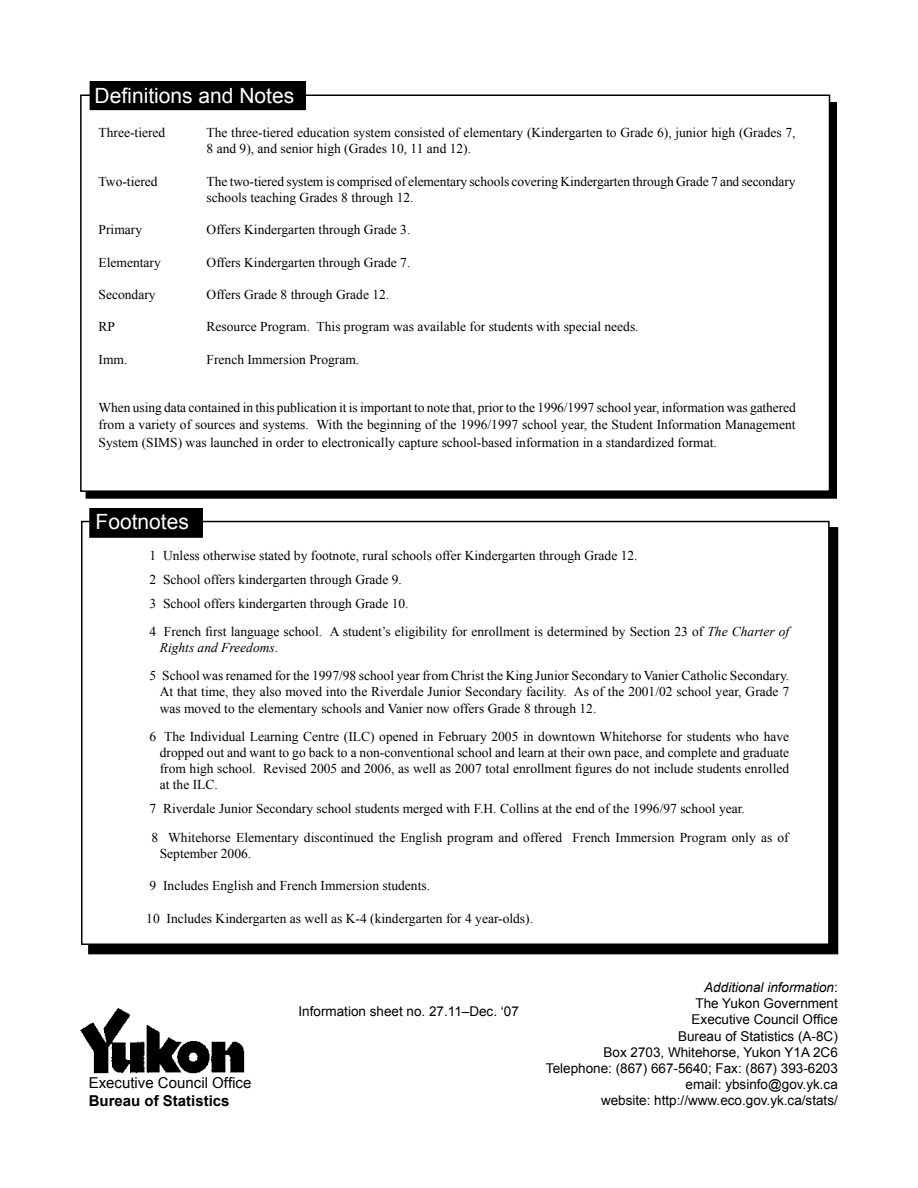
<style>
.page{position:relative;width:918px;height:1188px;background:#fff}
.page>*{position:absolute;margin:0;border:0;box-sizing:border-box;transform-origin:0 0}
.t1{font:21px "Arial";color:#fff}
.t2{font:15px "Arial";color:#000}
.t3{font:700 15px "Arial";color:#000}
.t4{font:13.5px/16.2px "Times New Roman";color:#000}
.t5{font:13.5px/16.2px "Arial";color:#000;text-align:right}
.s1{font-style:italic}
</style>
<div class="page">
<div style="left:80px;top:94px;width:750px;height:398px;border:2px solid #000"></div>
<img style="left:80px;top:1008px;width:165px;height:66px">
<div style="left:89px;top:528px;width:749px;height:426px;background:#000"></div>
<div style="left:82px;top:522px;width:747px;height:422px;background:#fff"></div>
<div style="left:81px;top:521px;width:749px;height:424px;border:2px solid #000"></div>
<div style="left:90px;top:509px;width:112px;height:28px;background:#000"></div>
<div style="left:90px;top:508px;width:112px;height:29px;border:1px solid #000"></div>
<div style="left:90px;top:82px;width:215px;height:27px;background:#000"></div>
<div style="left:90px;top:81px;width:216px;height:29px;border:2px solid #000"></div>
<h1 class="t1" style="left:95px;top:81px;width:201px">Definitions and Notes</h1>
<p class="t4" style="left:99px;top:124px;width:68px">Three-tiered</p>
<p class="t4" style="left:207px;top:124px;width:590px">The three-tiered education system consisted of elementary (Kindergarten to Grade 6), junior high (Grades 7,<br>8 and 9), and senior high (Grades 10, 11 and 12).</p>
<p class="t4" style="left:99px;top:173px;width:61px">Two-tiered</p>
<p class="t4" style="left:207px;top:173px;width:590px">The two-tiered system is comprised of elementary schools covering Kindergarten through Grade 7 and secondary schools teaching Grades 8 through 12.</p>
<p class="t4" style="left:99px;top:221px;width:45px">Primary</p>
<p class="t4" style="left:207px;top:221px;width:205px">Offers Kindergarten through Grade 3.</p>
<p class="t4" style="left:99px;top:254px;width:64px">Elementary</p>
<p class="t4" style="left:207px;top:254px;width:205px">Offers Kindergarten through Grade 7.</p>
<p class="t4" style="left:99px;top:286px;width:58px">Secondary</p>
<p class="t4" style="left:207px;top:286px;width:184px">Offers Grade 8 through Grade 12.</p>
<p class="t4" style="left:99px;top:319px;width:18px">RP</p>
<p class="t4" style="left:207px;top:319px;width:434px">Resource Program. This program was available for students with special needs.</p>
<p class="t4" style="left:99px;top:351px;width:30px">Imm.</p>
<p class="t4" style="left:207px;top:351px;width:154px">French Immersion Program.</p>
<p class="t4" style="left:99px;top:400px;width:699px">When using data contained in this publication it is important to note that, prior to the 1996/1997 school year, information was gathered from a variety of sources and systems. With the beginning of the 1996/1997 school year, the Student Information Management</p>
<p class="t4" style="left:99px;top:434px;width:620px">System (SIMS) was launched in order to electronically capture school-based information in a standardized format.</p>
<h1 class="t1" style="left:96px;top:508px;width:95px">Footnotes</h1>
<p class="t4" style="left:150px;top:543px;width:490px;line-height:24px">1 Unless otherwise stated by footnote, rural schools offer Kindergarten through Grade 12.<br>2 School offers kindergarten through Grade 9.<br>3 School offers kindergarten through Grade 10.</p>
<p class="t4" style="left:160px;top:623px;width:631px;text-indent:-10px">4 French first language school. A student’s eligibility for enrollment is determined by Section 23 of <span class="s1">The Charter of<br>Rights and Freedoms</span>.</p>
<p class="t4" style="left:160px;top:667px;width:631px;text-align:justify;text-indent:-10px">5 School was renamed for the 1997/98 school year from Christ the King Junior Secondary to Vanier Catholic Secondary.<br>At that time, they also moved into the Riverdale Junior Secondary facility. As of the 2001/02 school year, Grade 7 was moved to the elementary schools and Vanier now offers Grade 8 through 12.</p>
<p class="t4" style="left:160px;top:728px;width:631px;text-align:justify;text-indent:-10px">6 The Individual Learning Centre (ILC) opened in February 2005 in downtown Whitehorse for students who have dropped out and want to go back to a non-conventional school and learn at their own pace, and complete and graduate from high school. Revised 2005 and 2006, as well as 2007 total enrollment figures do not include students enrolled at the ILC.</p>
<p class="t4" style="left:150px;top:795px;width:641px;line-height:28.2px">7 Riverdale Junior Secondary school students merged with F.H. Collins at the end of the 1996/97 school year.<br>8 Whitehorse Elementary discontinued the English program and offered French Immersion Program only as of</p>
<p class="t4" style="left:160px;top:845px;width:93px">September 2006.</p>
<p class="t4" style="left:150px;top:877px;width:282px">9 Includes English and French Immersion students.</p>
<p class="t4" style="left:146px;top:910px;width:388px">10 Includes Kindergarten as well as K-4 (kindergarten for 4 year-olds).</p>
<p class="t2" style="left:89px;top:1073px;width:164px">Executive Council Office</p>
<p class="t3" style="left:89px;top:1091px;width:142px">Bureau of Statistics</p>
<p class="t5" style="left:299px;top:1003px;width:222px">Information sheet no. 27.11–Dec. ‘07</p>
<p class="t5" style="left:546px;top:979px;width:293px"><span class="s1">Additional information</span>:<br>The Yukon Government<br>Executive Council Office<br>Bureau of Statistics (A-8C)<br>Box 2703, Whitehorse, Yukon Y1A 2C6<br>Telephone: (867) 667-5640; Fax: (867) 393-6203 email: ybsinfo@gov.yk.ca<br>website: http://www.eco.gov.yk.ca/stats/</p>
</div>
